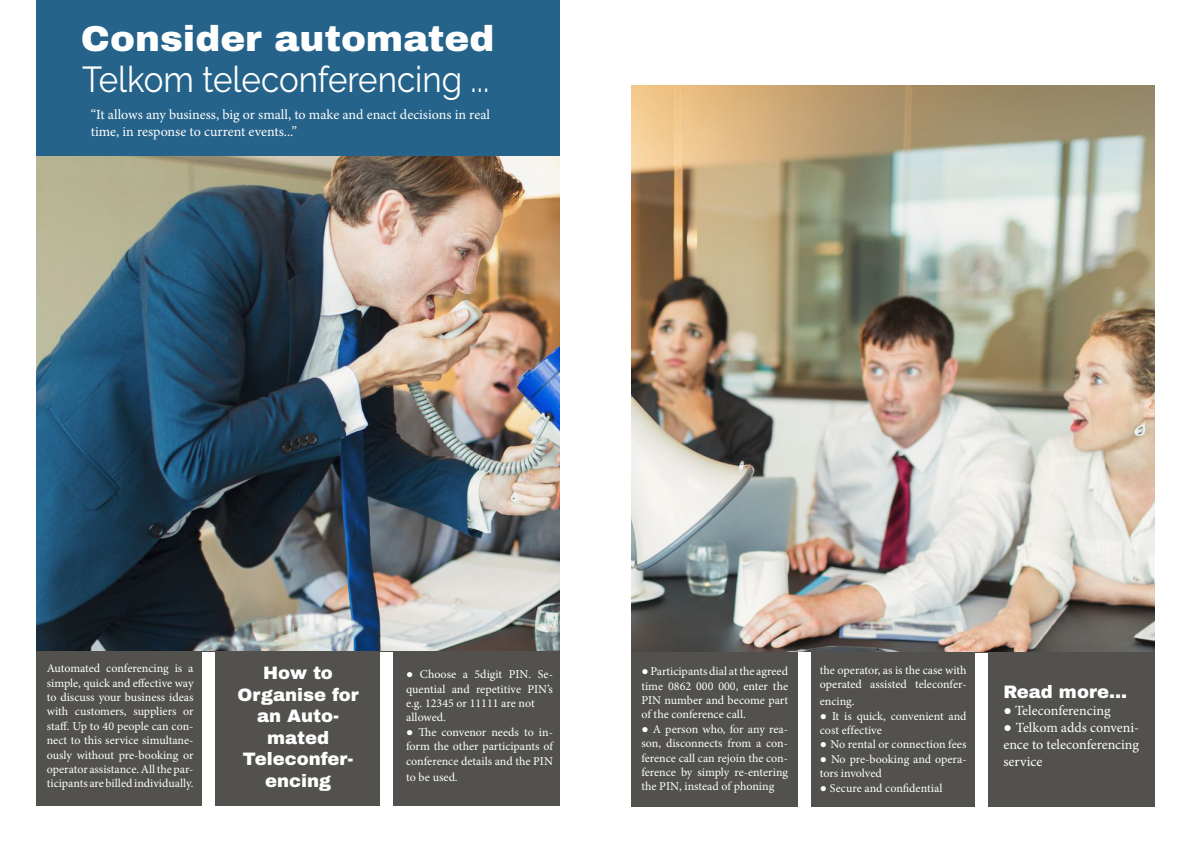
<style>
.page{position:relative;width:1191px;height:842px;background:#fff}
.page>*{position:absolute;margin:0;border:0;box-sizing:border-box;transform-origin:0 0}
.t1{font:36px "Raleway";color:#fff;scale:.92 1}
.t2{font:900 36px "Archivo";color:#fff;scale:1.04 1}
.t3{font:900 18px/21.6px "Archivo";color:#fff;text-align:center}
.t4{font:14px/16.8px "Minion Pro";color:#fff;text-align:justify}
.t5{font:12px/14.4px "Minion Pro";color:#fff;text-align:justify}
.s1{font-family:"Arial"}
</style>
<div class="page">
<img style="left:36px;top:156px;width:523px;height:496px">
<img style="left:631px;top:86px;width:524px;height:566px">
<div style="left:36px;top:652px;width:523px;height:154px;background:#52514d"></div>
<div style="left:381px;top:652px;width:12px;height:190px;background:#fff"></div>
<div style="left:202px;top:652px;width:12px;height:190px;background:#fff"></div>
<div style="left:631px;top:652px;width:524px;height:154px;background:#52514d"></div>
<div style="left:975px;top:653px;width:12px;height:161px;background:#fff"></div>
<div style="left:798px;top:652px;width:12px;height:162px;background:#fff"></div>
<div style="left:36px;top:0;width:523px;height:156px;background:#25638a"></div>
<h1 class="t2" style="left:81px;top:16px;width:399px">Consider automated</h1>
<h1 class="t1" style="left:82px;top:58px;width:444px">Telkom teleconferencing ...</h1>
<p class="t4" style="left:91px;top:106px;width:401px">“It allows any business, big or small, to make and enact decisions in real time, in response to current events...”</p>
<p class="t5" style="left:47px;top:661px;width:148px">Automated conferencing is a simple, quick and effective way to discuss your business ideas with customers, suppliers or staff. Up to 40 people can con&shy;nect to this service simultane&shy;ously without pre-booking or operator assistance. All the par&shy;ticipants are billed individually.</p>
<h2 class="t3" style="left:237px;top:662px;width:123px">How to<br>Organise for an Auto&shy;mated<br>Teleconfer&shy;encing</h2>
<p class="t5" style="left:406px;top:667px;width:148px;text-align:left"><span class="s1">●</span> Choose a 5digit PIN. Se&shy;quential and repetitive PIN’s e.g. 12345 or 11111 are not allowed.</p>
<p class="t5" style="left:406px;top:725px;width:148px"><span class="s1">●</span> The convenor needs to in&shy;form the other participants of conference details and the PIN</p>
<p class="t5" style="left:406px;top:770px;width:53px">to be used.</p>
<p class="t5" style="left:641px;top:664px;width:148px"><span class="s1">●</span> Participants dial at the agreed time 0862 000 000, enter the PIN number and become part of the conference call.</p>
<p class="t5" style="left:641px;top:722px;width:148px"><span class="s1">●</span> A person who, for any rea&shy;son, disconnects from a con&shy;ference call can rejoin the con&shy;ference by simply re-entering the PIN, instead of phoning</p>
<p class="t5" style="left:820px;top:663px;width:148px">the operator, as is the case with operated assisted teleconfer-</p>
<p class="t5" style="left:820px;top:694px;width:36px">encing.</p>
<p class="t5" style="left:820px;top:708px;width:148px"><span class="s1">●</span> It is quick, convenient and cost effective</p>
<p class="t5" style="left:820px;top:737px;width:148px"><span class="s1">●</span> No rental or connection fees</p>
<p class="t5" style="left:820px;top:752px;width:148px"><span class="s1">●</span> No pre-booking and opera&shy;tors involved</p>
<p class="t5" style="left:820px;top:780px;width:124px"><span class="s1">●</span> Secure and confidential</p>
<h2 class="t3" style="left:1003px;top:681px;width:125px">Read more...</h2>
<p class="t4" style="left:1003px;top:702px;width:109px"><span class="s1">●</span> Teleconferencing</p>
<p class="t4" style="left:1003px;top:719px;width:137px"><span class="s1">●</span> Telkom adds conveni&shy;ence to teleconferencing service</p>
</div>
